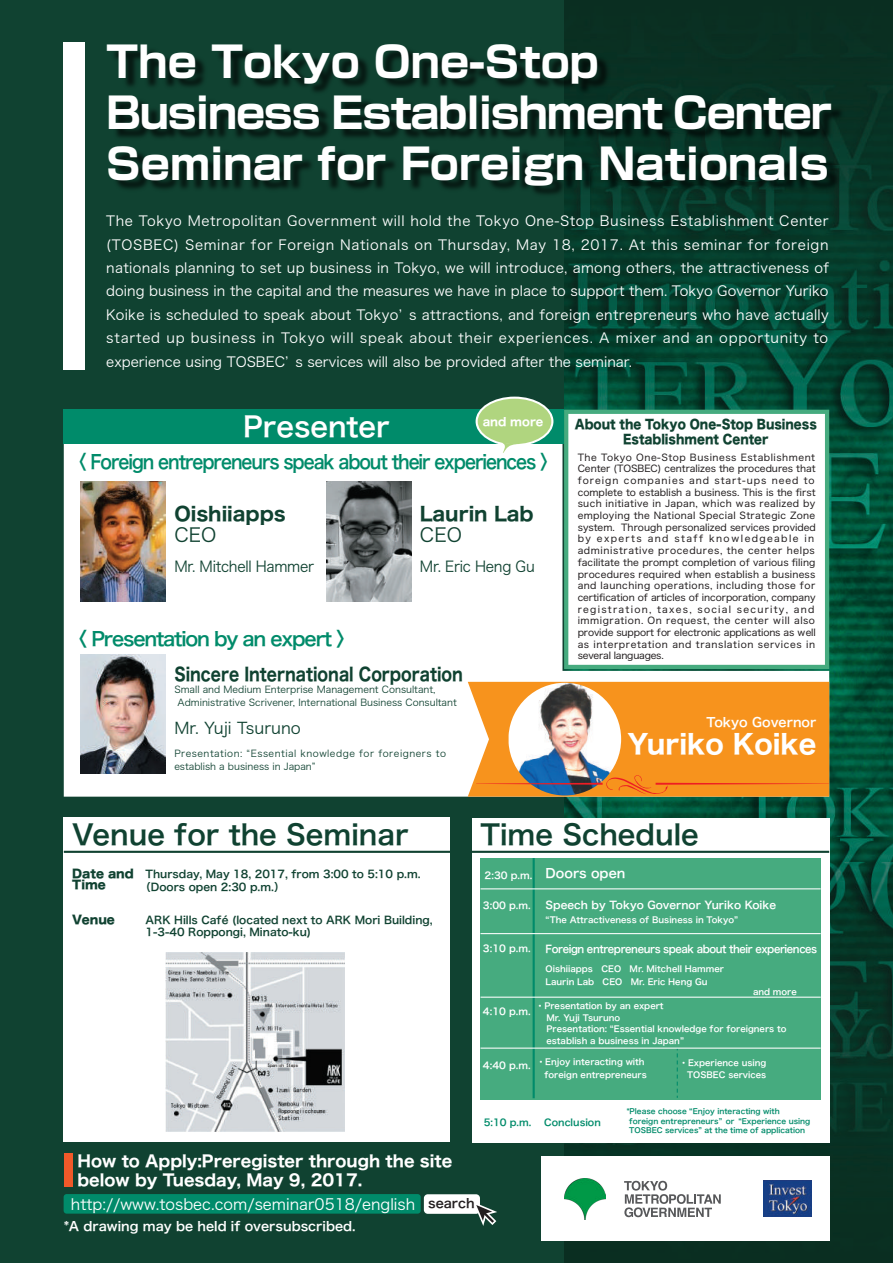
<style>
.page{position:relative;width:893px;height:1263px;background:#104231}
.page>*{position:absolute;margin:0;border:0;box-sizing:border-box;transform-origin:0 0}
.t1{font:700 42.45px/51px "Shin Go Pro";color:#fff}
.t2{font:27.6px "Hira Kaku Pro N W6";color:#104231}
.t3{font:27.6px "Hira Kaku Pro W6";color:#fff}
.t4{font:26.55px "Hira Kaku Std W7";color:#fff}
.t5{font:19.2px "Hira Kaku Pro N W6";letter-spacing:-.06em;color:#008b6a;scale:.9 1}
.t6{font:19.2px "Hira Kaku Pro N W6";letter-spacing:-.06em;color:#008b6a}
.t7{font:19.2px "Hira Kaku Std W7";color:#104231}
.t8{font:19.2px "Hira Kaku Pro W3";color:#104231}
.t9{font:18px "Hira Kaku Std W7";color:#104231;scale:.85 1}
.t10{font:15.9px/19.2px "Hira Kaku Std W7";color:#fff}
.t11{font:15.9px "Hira Kaku Pro W3";color:#104231}
.t12{font:15.3px "Hira Kaku Pro W3";color:#fff}
.t13{font:14.85px "Hira Kaku Pro W3";letter-spacing:-.02em;color:#104231;scale:.95 1}
.t14{font:13.8px/23.4px "Hira Kaku Pro W3";color:#fff;text-align:justify}
.t15{font:12.75px "Hira Kaku Pro W6";color:#fff}
.t16{font:12.75px/14.9px "Hira Kaku Std W8";color:#104231;text-align:center;scale:.9 1}
.t17{font:12.75px "Hira Kaku Pro W6";color:#231f20}
.t18{font:11.7px/11.7px "Hira Kaku Std W8";color:#104231}
.t19{font:11.4px "Hira Kaku Std W7";color:#fff}
.t20{font:10.65px/12.8px "Hira Kaku Pro W6";color:#104231}
.t21{font:10.65px "Hira Kaku Pro W6";letter-spacing:-.04em;color:#fff;scale:.95 1}
.t22{font:10.65px "Hira Kaku Pro W6";color:#fff}
.t23{font:9.6px/11.7px "Hira Kaku Std W4";letter-spacing:.03em;color:#231f20}
.t24{font:9.6px/12.8px "Hira Kaku Pro W3";color:#104231}
.t25{font:9.6px/12.8px "Hira Kaku Pro W3";letter-spacing:.05em;color:#104231}
.t26{font:9.6px "Hira Kaku Pro W6";color:#fff}
.t27{font:9.6px "Hira Kaku Pro W6";color:#008b6a}
.t28{font:8.55px/12.8px "Hira Kaku Pro W6";color:#fff;text-align:right}
.t29{font:7.5px/9.6px "Hira Kaku Pro W6";color:#008b6a}
</style>
<div class="page">
<img style="left:564px;top:0;width:329px;height:1262px">
<div style="left:64px;top:444px;width:765px;height:353px;background:#fff"></div>
<div style="left:64px;top:410px;width:500px;height:34px;background:#008b6a"></div>
<div style="left:564px;top:410px;width:265px;height:259px;background:#fff"></div>
<div style="left:63px;top:817px;width:387px;height:325px;background:#fff"></div>
<div style="left:472px;top:818px;width:357px;height:324px;background:#fff"></div>
<div style="left:480px;top:858px;width:341px;height:241px;background:#46ab7f"></div>
<hr style="left:64px;top:851px;width:387px;height:2px;background:#104231">
<hr style="left:472px;top:851px;width:357px;height:2px;background:#104231">
<img style="left:114px;top:42px;width:746px;height:212px">
<hr style="left:533px;top:858px;width:2px;height:240px;background:#008b6a">
<svg style="left:677px;top:1049px;width:1px;height:49px"></svg>
<hr style="left:480px;top:888px;width:341px;height:1px;background:#fff">
<hr style="left:480px;top:933px;width:341px;height:1px;background:#fff">
<hr style="left:480px;top:997px;width:341px;height:1px;background:#fff">
<hr style="left:480px;top:1047px;width:341px;height:2px;background:#fff">
<div style="left:541px;top:1157px;width:288px;height:84px;background:#fff"></div>
<img style="left:763px;top:1180px;width:49px;height:37px">
<svg style="left:624px;top:1181px;width:97px;height:36px"></svg>
<img style="left:565px;top:1179px;width:40px;height:40px">
<div style="left:64px;top:43px;width:21px;height:327px;background:#fff"></div>
<img style="left:81px;top:482px;width:85px;height:119px">
<img style="left:81px;top:655px;width:85px;height:119px">
<img style="left:326px;top:482px;width:85px;height:119px">
<svg style="left:468px;top:682px;width:361px;height:115px;background:#e59d4a"></svg>
<svg style="left:476px;top:397px;width:77px;height:56px;background:#a9ce95"></svg>
<svg style="left:71px;top:1111px;width:355px;height:103px"></svg>
<div style="left:64px;top:1194px;width:357px;height:19px;background:#008b6a;border-radius:3px"></div>
<div style="left:424px;top:1194px;width:56px;height:20px;background:#fff;border-radius:4px"></div>
<svg style="left:472px;top:1205px;width:25px;height:21px"></svg>
<div style="left:64px;top:1154px;width:8px;height:33px;background:#f15929"></div>
<img style="left:165px;top:953px;width:179px;height:178px">
<h1 class="t1" style="left:106px;top:32px;width:727px">The Tokyo One-Stop<br>Business Establishment Center<br>Seminar for Foreign Nationals</h1>
<p class="t14" style="left:106px;top:208px;width:724px">The Tokyo Metropolitan Government will hold the Tokyo One-Stop Business Establishment Center (TOSBEC) Seminar for Foreign Nationals on Thursday, May 18, 2017. At this seminar for foreign nationals planning to set up business in Tokyo, we will introduce, among others, the attractiveness of doing business in the capital and the measures we have in place to support them. Tokyo Governor Yuriko Koike is scheduled to speak about Tokyoʼ s attractions, and foreign entrepreneurs who have actually started up business in Tokyo will speak about their experiences. A mixer and an opportunity to experience using TOSBECʼ s services will also be provided after the seminar.</p>
<h2 class="t3" style="left:243px;top:402px;width:148px">Presenter</h2>
<h3 class="t16" style="left:575px;top:417px;width:270px">About the Tokyo One-Stop Business<br>Establishment Center</h3>
<p class="t19" style="left:483px;top:413px;width:62px">and more</p>
<h3 class="t5" style="left:70px;top:445px;width:543px">〈 Foreign entrepreneurs speak about their experiences 〉</h3>
<h3 class="t7" style="left:174px;top:498px;width:113px">Oishiiapps</h3>
<h3 class="t8" style="left:174px;top:518px;width:43px">CEO</h3>
<h3 class="t13" style="left:174px;top:553px;width:149px">Mr. Mitchell Hammer</h3>
<h3 class="t6" style="left:68px;top:621px;width:289px">〈 Presentation by an expert 〉</h3>
<h3 class="t7" style="left:420px;top:498px;width:115px">Laurin Lab</h3>
<h3 class="t8" style="left:420px;top:518px;width:43px">CEO</h3>
<h3 class="t13" style="left:420px;top:553px;width:122px">Mr. Eric Heng Gu</h3>
<h3 class="t9" style="left:174px;top:660px;width:341px">Sincere International Corporation</h3>
<h3 class="t11" style="left:174px;top:714px;width:128px">Mr. Yuji Tsuruno</h3>
<p class="t24" style="left:178px;top:683px;width:281px;text-indent:-3px">Small and Medium Enterprise Management Consultant,<br>Administrative Scrivener, International Business Consultant</p>
<p class="t25" style="left:174px;top:746px;width:273px">Presentation: “Essential knowledge for foreigners to establish a business in Japan”</p>
<p class="t23" style="left:578px;top:451px;width:240px">The Tokyo One-Stop Business Establishment Center (TOSBEC) centralizes the procedures that foreign companies and start-ups need to complete to establish a business. This is the first such initiative in Japan, which was realized by employing the National Special Strategic Zone system. Through personalized services provided by experts and staff knowledgeable in administrative procedures, the center helps facilitate the prompt completion of various filing procedures required when establish a business and launching operations, including those for certification of articles of incorporation, company registration, taxes, social security, and immigration. On request, the center will also provide support for electronic applications as well as interpretation and translation services in several languages.</p>
<h3 class="t15" style="left:706px;top:710px;width:111px">Tokyo Governor</h3>
<h3 class="t4" style="left:627px;top:723px;width:191px">Yuriko Koike</h3>
<h2 class="t2" style="left:72px;top:810px;width:338px">Venue for the Seminar</h2>
<p class="t18" style="left:72px;top:868px;width:63px">Date and<br>Time</p>
<p class="t20" style="left:140px;top:867px;width:282px;text-indent:5px">Thursday, May 18, 2017, from 3:00 to 5:10 p.m.（Doors open 2:30 p.m.）</p>
<p class="t18" style="left:72px;top:914px;width:44px">Venue</p>
<p class="t20" style="left:146px;top:913px;width:289px">ARK Hills Café (located next to ARK Mori Building,<br>1-3-40 Roppongi, Minato-ku)</p>
<h2 class="t2" style="left:480px;top:810px;width:220px">Time Schedule</h2>
<h3 class="t15" style="left:546px;top:862px;width:81px">Doors open</h3>
<p class="t22" style="left:546px;top:895px;width:232px">Speech by Tokyo Governor Yuriko Koike</p>
<p class="t28" style="left:546px;top:913px;width:194px">“The Attractiveness of Business in Tokyo”</p>
<p class="t21" style="left:546px;top:940px;width:287px">Foreign entrepreneurs speak about their experiences</p>
<p class="t28" style="left:546px;top:962px;width:180px">Oishiiapps　CEO　Mr. Mitchell Hammer</p>
<p class="t28" style="left:536px;top:999px;width:129px">・Presentation by an expert</p>
<p class="t28" style="left:538px;top:1011px;width:84px">　Mr. Yuji Tsuruno</p>
<p class="t28" style="left:538px;top:1022px;width:250px">　Presentation: “Essential knowledge for foreigners to</p>
<p class="t28" style="left:546px;top:1034px;width:139px">establish a business in Japan”</p>
<p class="t28" style="left:537px;top:1055px;width:112px">・Enjoy interacting with foreign entrepreneurs</p>
<p class="t26" style="left:485px;top:867px;width:49px">2:30 p.m.</p>
<p class="t26" style="left:483px;top:896px;width:49px">3:00 p.m.</p>
<p class="t26" style="left:483px;top:939px;width:49px">3:10 p.m.</p>
<p class="t28" style="left:546px;top:975px;width:163px">Laurin Lab　CEO　Mr. Eric Heng Gu</p>
<p class="t28" style="left:753px;top:985px;width:45px">and more</p>
<p class="t26" style="left:483px;top:1002px;width:49px">4:10 p.m.</p>
<p class="t28" style="left:679px;top:1055px;width:88px">・Experience using<br>TOSBEC services</p>
<p class="t26" style="left:483px;top:1056px;width:49px">4:40 p.m.</p>
<p class="t27" style="left:484px;top:1114px;width:119px">5:10 p.m. 　Conclusion</p>
<p class="t29" style="left:629px;top:1106px;width:183px;text-indent:-2px">*Please choose “Enjoy interacting with foreign entrepreneurs” or “Experience using<br>TOSBEC services” at the time of application</p>
<h3 class="t10" style="left:78px;top:1152px;width:376px">How to Apply:Preregister through the site below by Tuesday, May 9, 2017.</h3>
<h3 class="t12" style="left:71px;top:1190px;width:346px">http://www.tosbec.com/seminar0518/english</h3>
<h3 class="t15" style="left:64px;top:1214px;width:293px">*A drawing may be held if oversubscribed.</h3>
<h3 class="t17" style="left:428px;top:1192px;width:48px">search</h3>
</div>
